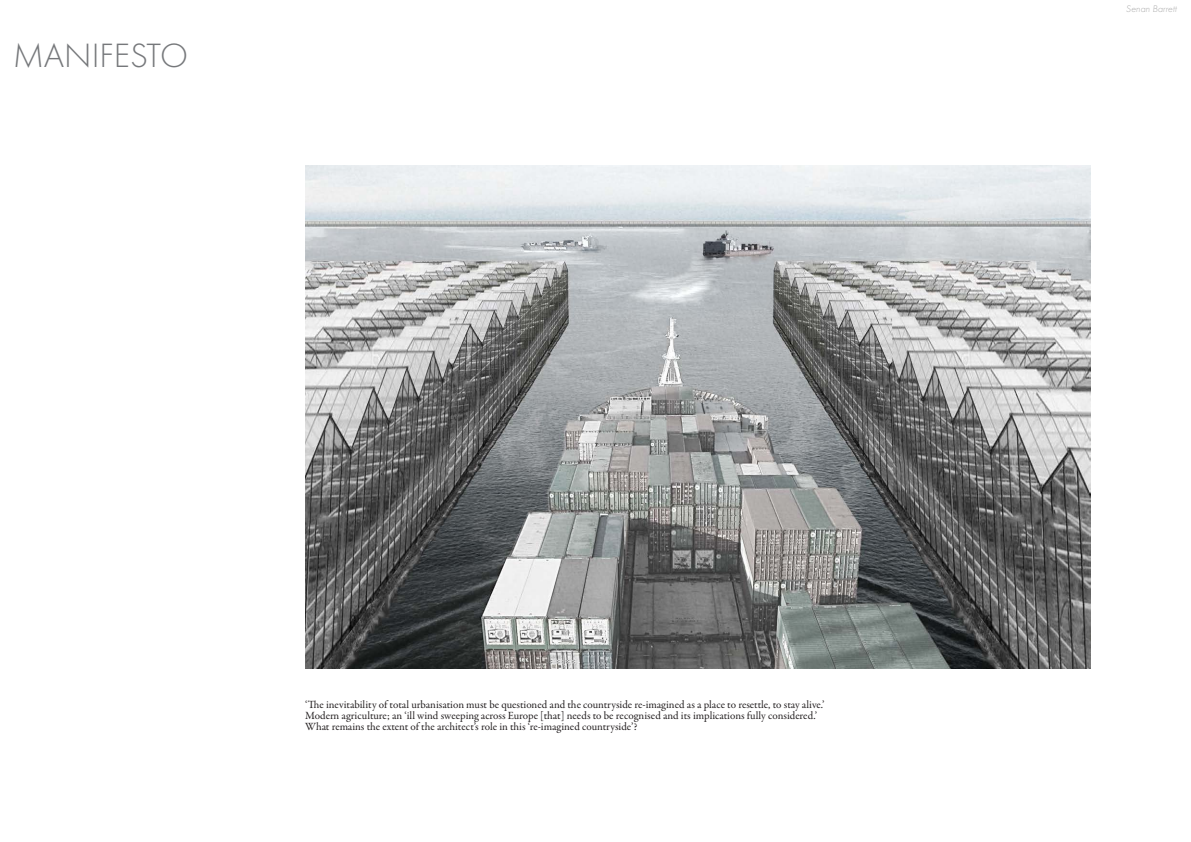
<style>
.page{position:relative;width:1191px;height:842px;background:#fff}
.page>*{position:absolute;margin:0;border:0;box-sizing:border-box;transform-origin:0 0}
.t1{font:300 35px "Futura PT";color:#76787b}
.t2{font:11.1px/11.1px "Garamond Premr Pro";color:#231f20}
.t3{font:italic 300 10px "Futura PT";color:#ababab}
</style>
<div class="page">
<img style="left:305px;top:166px;width:785px;height:503px">
<p class="t1" style="left:13px;top:36px;width:177px">MANIFESTO</p>
<p class="t2" style="left:305px;top:699px;width:521px">‘The inevitability of total urbanisation must be questioned and the countryside re-imagined as a place to resettle, to stay alive.’<br>Modern agriculture; an ‘ill wind sweeping across Europe [that] needs to be recognised and its implications fully considered.’<br>What remains the extent of the architect’s role in this ‘re-imagined countryside’?</p>
<p class="t3" style="left:1126px;top:3px;width:52px">Senan Barrett</p>
</div>
